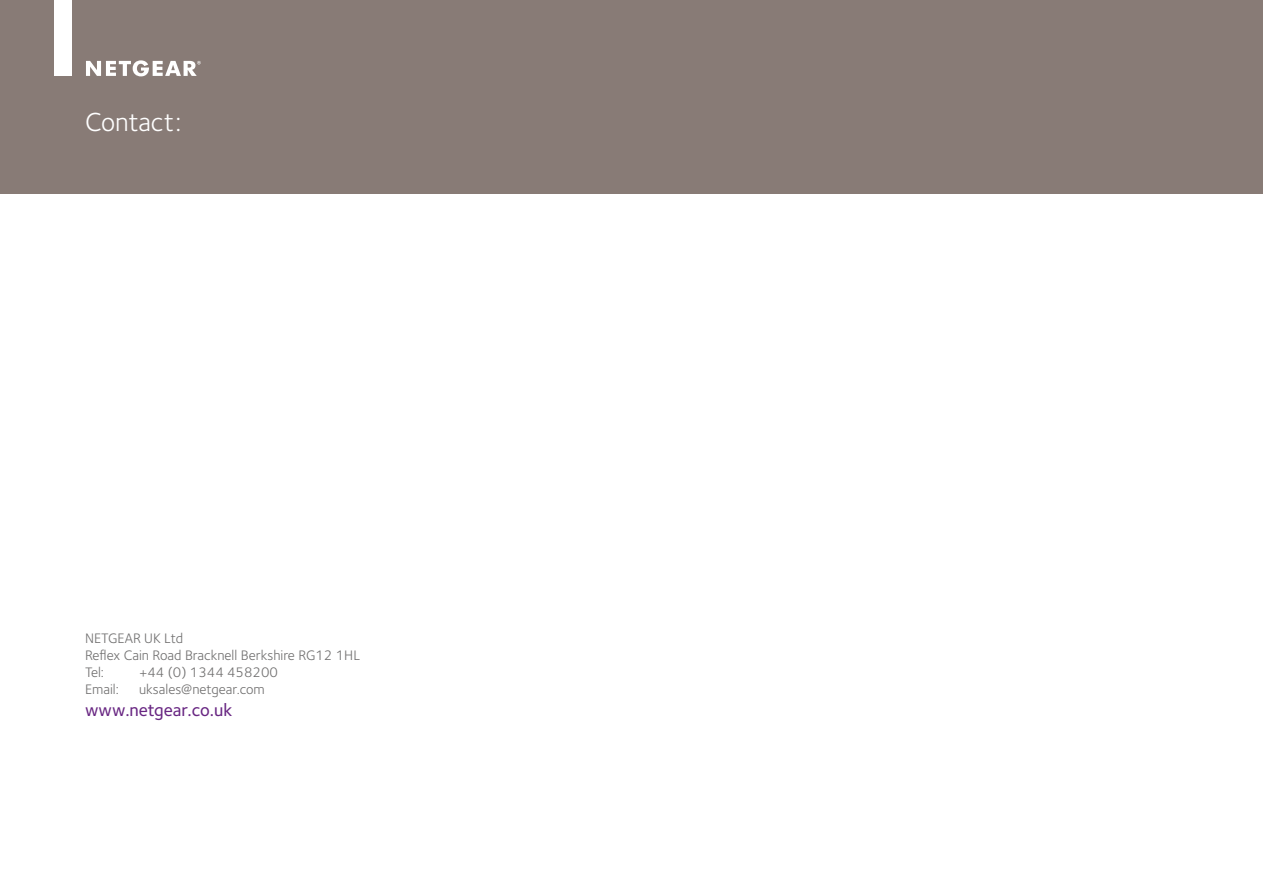
<style>
.page{position:relative;width:1263px;height:893px;background:#fff}
.page>*{position:absolute;margin:0;border:0;box-sizing:border-box;transform-origin:0 0}
.t1{font:27px "Foundry Sterling";color:#fff}
.t2{font:500 18px "Foundry Sterling";color:#682682}
.t3{font:14.25px/17.1px "Foundry Sterling";color:#706f6f}
</style>
<div class="page">
<div style="left:0;top:0;width:1263px;height:193px;background:#887b76"></div>
<div style="left:55px;top:0;width:17px;height:76px;background:#fff"></div>
<svg style="left:86px;top:60px;width:115px;height:16px"></svg>
<h1 class="t1" style="left:85px;top:107px;width:98px">Contact:</h1>
<p class="t3" style="left:85px;top:630px;width:277px">NETGEAR UK Ltd<br>Reflex Cain Road Bracknell Berkshire RG12 1HL<br>Tel:</p>
<p class="t3" style="left:139px;top:664px;width:140px">+44 (0) 1344 458200</p>
<p class="t3" style="left:85px;top:681px;width:35px">Email:</p>
<p class="t3" style="left:139px;top:681px;width:127px">uksales@netgear.com</p>
<p class="t2" style="left:85px;top:699px;width:149px">www.netgear.co.uk</p>
</div>
